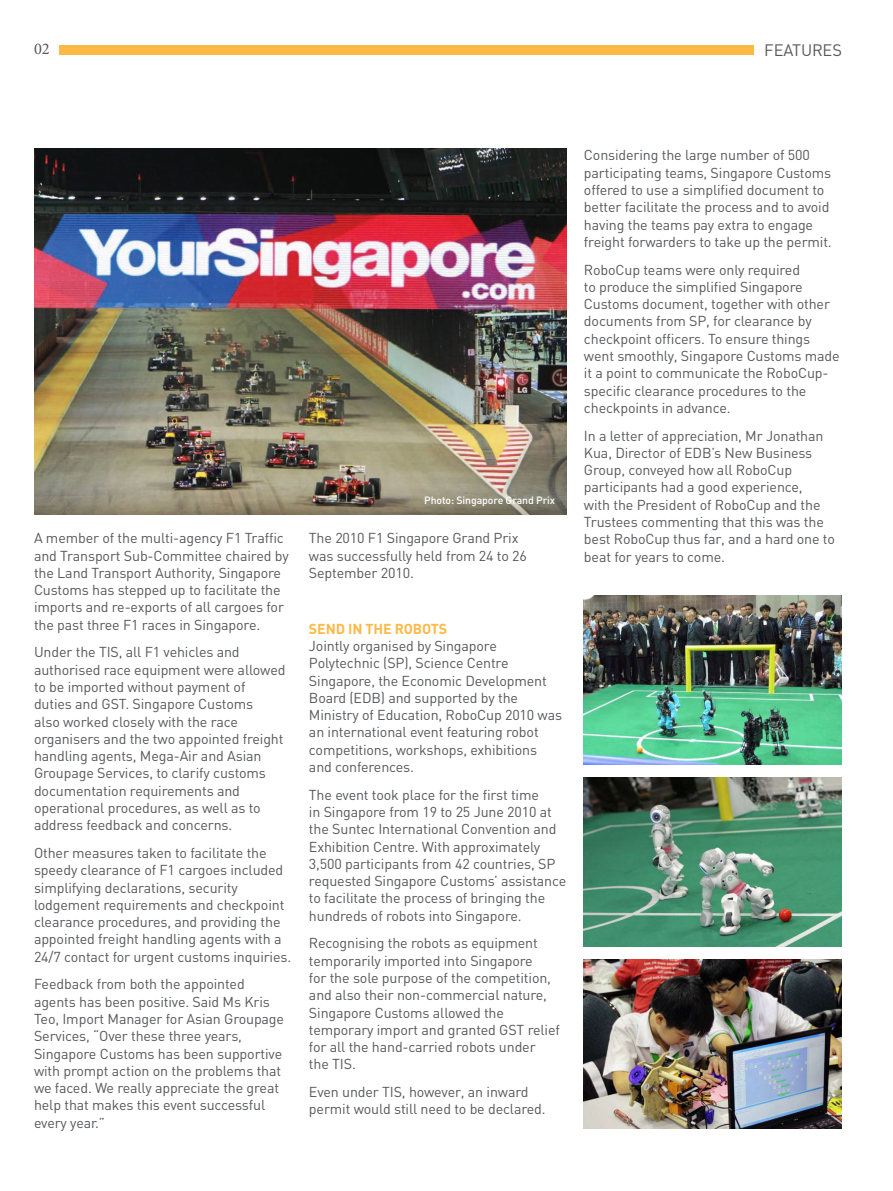
<style>
.page{position:relative;width:893px;height:1191px;background:#fff}
.page>*{position:absolute;margin:0;border:0;box-sizing:border-box;transform-origin:0 0}
.t1{font:16.35px "DIN";letter-spacing:-.01em;color:#57585a}
.t2{font:16.35px "Minion Pro";color:#57585a}
.t3{font:14.25px/17.2px "DIN";letter-spacing:-.01em;color:#57585a}
.t4{font:700 14.25px "DIN";letter-spacing:-.01em;color:#fdb945}
.t5{font:500 10.5px "DIN";letter-spacing:-.01em;color:#fff}
</style>
<div class="page">
<div style="left:60px;top:45px;width:694px;height:9px;background:#fdb945"></div>
<img style="left:34px;top:149px;width:532px;height:365px">
<img style="left:584px;top:595px;width:258px;height:170px">
<img style="left:584px;top:777px;width:258px;height:169px">
<img style="left:584px;top:959px;width:258px;height:169px">
<p class="t2" style="left:34px;top:38px;width:17px">02</p>
<p class="t1" style="left:764px;top:40px;width:79px">FEATURES</p>
<p class="t3" style="left:34px;top:529px;width:256px">A member of the multi-agency F1 Traffic and Transport Sub-Committee chaired by the Land Transport Authority, Singapore Customs has stepped up to facilitate the imports and re-exports of all cargoes for the past three F1 races in Singapore.</p>
<p class="t3" style="left:34px;top:643px;width:253px">Under the TIS, all F1 vehicles and authorised race equipment were allowed to be imported without payment of duties and GST. Singapore Customs<br>also worked closely with the race organisers and the two appointed freight handling agents, Mega-Air and Asian Groupage Services, to clarify customs documentation requirements and operational procedures, as well as to address feedback and concerns.</p>
<p class="t3" style="left:34px;top:844px;width:259px">Other measures taken to facilitate the speedy clearance of F1 cargoes included simplifying declarations, security lodgement requirements and checkpoint clearance procedures, and providing the appointed freight handling agents with a 24/7 contact for urgent customs inquiries.</p>
<p class="t3" style="left:34px;top:975px;width:252px">Feedback from both the appointed agents has been positive. Said Ms Kris Teo, Import Manager for Asian Groupage Services, “Over these three years, Singapore Customs has been supportive with prompt action on the problems that we faced. We really appreciate the great help that makes this event successful every year.”</p>
<p class="t5" style="left:424px;top:493px;width:132px">Photo: Singapore Grand Prix</p>
<p class="t3" style="left:309px;top:529px;width:219px">The 2010 F1 Singapore Grand Prix was successfully held from 24 to 26<br>September 2010.</p>
<p class="t4" style="left:309px;top:619px;width:140px">SEND IN THE ROBOTS</p>
<p class="t3" style="left:309px;top:637px;width:255px">Jointly organised by Singapore Polytechnic (SP), Science Centre Singapore, the Economic Development Board (EDB) and supported by the Ministry of Education, RoboCup 2010 was an international event featuring robot competitions, workshops, exhibitions and conferences.</p>
<p class="t3" style="left:309px;top:785px;width:259px">The event took place for the first time<br>in Singapore from 19 to 25 June 2010 at the Suntec International Convention and Exhibition Centre. With approximately 3,500 participants from 42 countries, SP requested Singapore Customs’ assistance to facilitate the process of bringing the hundreds of robots into Singapore.</p>
<p class="t3" style="left:309px;top:934px;width:252px">Recognising the robots as equipment temporarily imported into Singapore<br>for the sole purpose of the competition, and also their non-commercial nature, Singapore Customs allowed the temporary import and granted GST relief for all the hand-carried robots under<br>the TIS.</p>
<p class="t3" style="left:309px;top:1083px;width:238px">Even under TIS, however, an inward permit would still need to be declared.</p>
<p class="t3" style="left:584px;top:146px;width:249px">Considering the large number of 500 participating teams, Singapore Customs offered to use a simplified document to better facilitate the process and to avoid having the teams pay extra to engage freight forwarders to take up the permit.</p>
<p class="t3" style="left:584px;top:261px;width:257px">RoboCup teams were only required<br>to produce the simplified Singapore Customs document, together with other documents from SP, for clearance by checkpoint officers. To ensure things went smoothly, Singapore Customs made it a point to communicate the RoboCup&shy;specific clearance procedures to the checkpoints in advance.</p>
<p class="t3" style="left:584px;top:426px;width:252px">In a letter of appreciation, Mr Jonathan Kua, Director of EDB’s New Business Group, conveyed how all RoboCup participants had a good experience,<br>with the President of RoboCup and the Trustees commenting that this was the best RoboCup thus far, and a hard one to beat for years to come.</p>
</div>
